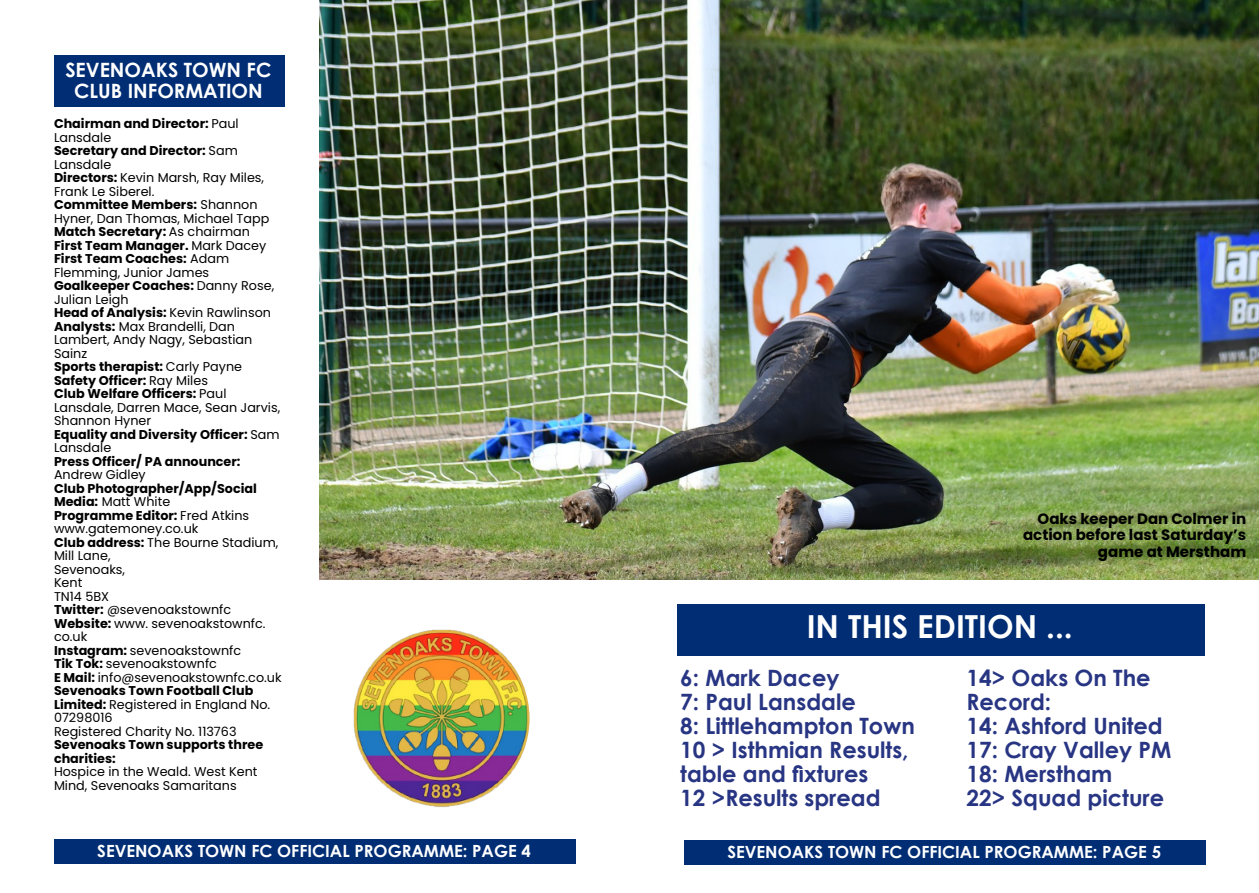
<style>
.page{position:relative;width:1259px;height:893px;background:#fff}
.page>*{position:absolute;margin:0;border:0;box-sizing:border-box;transform-origin:0 0}
.t1{font:700 31.8px "Century Gothic";color:#fff}
.t2{font:700 22.5px/24px "Century Gothic";color:#283583}
.t3{font:700 19.8px/21.1px "Century Gothic";color:#fff;text-align:center}
.t4{font:700 16.8px "Century Gothic";color:#fff}
.t5{font:700 15px/16.5px "Poppins";color:#000;text-align:right}
.t6{font:12.75px/13.5px "Poppins";color:#000}
.t7{font:700 12.75px/13.5px "Poppins";color:#000}
.s1{font-weight:700}
</style>
<div class="page">
<img style="left:319px;top:0;width:940px;height:580px">
<div style="left:54px;top:55px;width:230px;height:51px;background:#002d74"></div>
<div style="left:54px;top:839px;width:521px;height:24px;background:#002d74"></div>
<div style="left:684px;top:840px;width:521px;height:25px;background:#002d74"></div>
<div style="left:677px;top:604px;width:528px;height:52px;background:#002d74"></div>
<img style="left:353px;top:629px;width:176px;height:178px">
<h3 class="t3" style="left:65px;top:59px;width:208px">SEVENOAKS TOWN FC<br>CLUB INFORMATION</h3>
<p class="t6" style="left:54px;top:117px;width:228px"><span class="s1">Chairman and Director:</span> Paul<br>Lansdale<br><span class="s1">Secretary and Director:</span> Sam<br>Lansdale<br><span class="s1">Directors:</span> Kevin Marsh, Ray Miles,<br>Frank Le Siberel.<br><span class="s1">Committee Members:</span> Shannon<br>Hyner, Dan Thomas, Michael Tapp<br><span class="s1">Match Secretary:</span> As chairman<br><span class="s1">First Team Manager.</span> Mark Dacey<br><span class="s1">First Team Coaches:</span> Adam<br>Flemming, Junior James<br><span class="s1">Goalkeeper Coaches:</span> Danny Rose,<br>Julian Leigh<br><span class="s1">Head of Analysis:</span> Kevin Rawlinson<br><span class="s1">Analysts:</span> Max Brandelli, Dan<br>Lambert, Andy Nagy, Sebastian<br>Sainz<br><span class="s1">Sports therapist:</span> Carly Payne<br><span class="s1">Safety Officer:</span> Ray Miles<br><span class="s1">Club Welfare Officers:</span> Paul<br>Lansdale, Darren Mace, Sean Jarvis,<br>Shannon Hyner<br><span class="s1">Equality and Diversity Officer:</span> Sam<br>Lansdale</p>
<p class="t7" style="left:54px;top:455px;width:188px">Press Officer/ PA announcer:</p>
<p class="t6" style="left:54px;top:468px;width:93px">Andrew Gidley</p>
<p class="t6" style="left:54px;top:482px;width:229px"><span class="s1">Club Photographer/App/Social<br>Media:</span> Matt White<br><span class="s1">Programme Editor:</span> Fred Atkins www.gatemoney.co.uk<br><span class="s1">Club address:</span> The Bourne Stadium,<br>Mill Lane,<br>Sevenoaks,<br>Kent<br>TN14 5BX<br><span class="s1">Twitter:</span> @sevenoakstownfc<br><span class="s1">Website:</span> www. sevenoakstownfc. co.uk<br><span class="s1">Instagram:</span> sevenoakstownfc<br><span class="s1">Tik Tok:</span> sevenoakstownfc<br><span class="s1">E Mail:</span> info@sevenoakstownfc.co.uk<br><span class="s1">Sevenoaks Town Football Club<br>Limited:</span> Registered in England No.<br>07298016<br>Registered Charity No. 113763</p>
<p class="t7" style="left:54px;top:738px;width:211px">Sevenoaks Town supports three charities:</p>
<p class="t6" style="left:54px;top:765px;width:205px">Hospice in the Weald. West Kent<br>Mind, Sevenoaks Samaritans</p>
<p class="t5" style="left:1023px;top:510px;width:225px">Oaks keeper Dan Colmer in action before last Saturday’s game at Merstham</p>
<h1 class="t1" style="left:807px;top:602px;width:267px">IN THIS EDITION ...</h1>
<h2 class="t2" style="left:680px;top:665px;width:236px">6: Mark Dacey<br>7: Paul Lansdale<br>8: Littlehampton Town<br>10 &gt; Isthmian Results, table and fixtures<br>12 &gt;Results spread</h2>
<h2 class="t2" style="left:966px;top:665px;width:206px">14&gt; Oaks On The<br>Record:<br>14: Ashford United<br>17: Cray Valley PM<br>18: Merstham<br>22&gt; Squad picture</h2>
<h3 class="t4" style="left:97px;top:838px;width:435px">SEVENOAKS TOWN FC OFFICIAL PROGRAMME: PAGE 4</h3>
<h3 class="t4" style="left:727px;top:839px;width:435px">SEVENOAKS TOWN FC OFFICIAL PROGRAMME: PAGE 5</h3>
</div>
